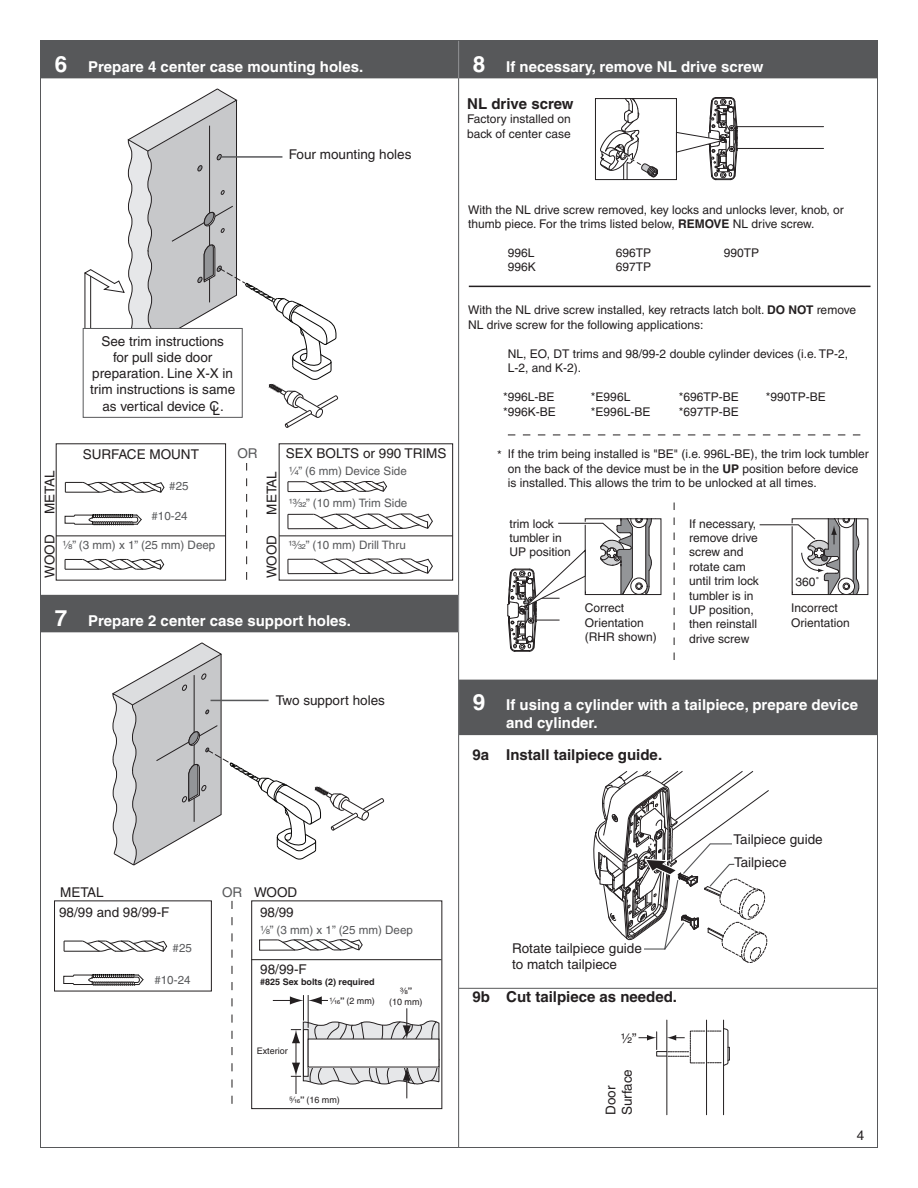
<style>
.page{position:relative;width:918px;height:1188px;background:#fff}
.page>*{position:absolute;margin:0;border:0;box-sizing:border-box;transform-origin:0 0}
.t1{font:700 15px/18px "Helvetica";color:#fff}
.t2{font:700 15px "Helvetica";color:#231f20}
.t3{font:13.5px/16.2px "Helvetica";color:#231f20}
.t4{font:13.5px "Helvetica Fraction";color:#231f20}
.t5{font:13.5px "Helvetica";color:#57585a}
.t6{font:12px/14.4px "Helvetica";color:#231f20}
.t7{font:11.7px "Helvetica";color:#57585a}
.t8{font:9px/10.8px "Helvetica";color:#231f20;text-align:center}
.t9{font:700 9px "Helvetica";color:#231f20}
.s1{font-size:22.5px}
.s2{font-family:"Helvetica Fraction"}
.s3{font-weight:700}
.s4{color:#57585a}
.s5{font-family:"Helvetica"}
</style>
<div class="page">
<div style="left:41px;top:41px;width:418px;height:37px;background:#57585a"></div>
<div style="left:41px;top:595px;width:418px;height:37px;background:#57585a"></div>
<svg style="left:84px;top:88px;width:254px;height:340px"></svg>
<hr style="left:90px;top:276px;width:1px;height:68px;background:#231f20">
<hr style="left:85px;top:273px;width:1px;height:71px;background:#231f20">
<div style="left:83px;top:328px;width:159px;height:89px;background:#fff"></div>
<div style="left:83px;top:328px;width:160px;height:90px;border:1px solid #57585a"></div>
<hr style="left:221px;top:156px;width:61px;height:2px;background:#57585a">
<svg style="left:65px;top:514px;width:77px;height:11px"></svg>
<svg style="left:65px;top:482px;width:99px;height:11px"></svg>
<svg style="left:65px;top:559px;width:99px;height:11px"></svg>
<hr style="left:56px;top:535px;width:170px;height:1px;background:#211e1e">
<svg style="left:246px;top:463px;width:1px;height:117px"></svg>
<hr style="left:279px;top:535px;width:174px;height:1px;background:#211e1e">
<svg style="left:288px;top:481px;width:99px;height:11px"></svg>
<svg style="left:288px;top:513px;width:145px;height:16px"></svg>
<svg style="left:288px;top:558px;width:145px;height:16px"></svg>
<svg style="left:112px;top:642px;width:272px;height:224px"></svg>
<hr style="left:211px;top:700px;width:58px;height:1px;background:#57585a">
<svg style="left:63px;top:974px;width:81px;height:12px"></svg>
<svg style="left:64px;top:941px;width:103px;height:11px"></svg>
<svg style="left:232px;top:901px;width:1px;height:203px"></svg>
<div style="left:54px;top:900px;width:158px;height:91px;border:1px solid #231f20"></div>
<hr style="left:251px;top:959px;width:190px;height:1px;background:#211e1e">
<div style="left:251px;top:900px;width:191px;height:209px;border:1px solid #231f20"></div>
<svg style="left:259px;top:939px;width:104px;height:12px"></svg>
<svg style="left:273px;top:995px;width:166px;height:103px"></svg>
<div style="left:329px;top:997px;width:47px;height:9px;background:#fff"></div>
<div style="left:289px;top:1094px;width:52px;height:10px;background:#fff"></div>
<div style="left:256px;top:1047px;width:33px;height:7px;background:#fff"></div>
<div style="left:387px;top:987px;width:36px;height:20px;background:#fff"></div>
<div style="left:459px;top:41px;width:418px;height:37px;background:#57585a"></div>
<div style="left:459px;top:680px;width:418px;height:55px;background:#57585a"></div>
<hr style="left:459px;top:988px;width:418px;height:1px;background:#57585a">
<hr style="left:469px;top:286px;width:402px;height:1px;background:#231f20">
<svg style="left:508px;top:435px;width:353px;height:1px"></svg>
<hr style="left:737px;top:148px;width:87px;height:1px;background:#231f20">
<hr style="left:737px;top:126px;width:87px;height:1px;background:#231f20">
<svg style="left:600px;top:100px;width:58px;height:78px"></svg>
<div style="left:595px;top:98px;width:82px;height:82px;border:1px solid #231f20"></div>
<svg style="left:676px;top:97px;width:62px;height:84px"></svg>
<svg style="left:759px;top:519px;width:100px;height:76px"></svg>
<svg style="left:674px;top:503px;width:1px;height:157px"></svg>
<svg style="left:507px;top:519px;width:145px;height:133px"></svg>
<svg style="left:593px;top:771px;width:176px;height:192px"></svg>
<div style="left:656px;top:1051px;width:11px;height:5px;border:1px solid #231f20"></div>
<svg style="left:639px;top:1032px;width:18px;height:18px"></svg>
<svg style="left:668px;top:1028px;width:62px;height:38px"></svg>
<hr style="left:667px;top:1020px;width:1px;height:95px;background:#231f20">
<hr style="left:706px;top:1020px;width:1px;height:95px;background:#231f20">
<hr style="left:723px;top:1020px;width:1px;height:95px;background:#231f20">
<hr style="left:458px;top:41px;width:1px;height:1106px;background:#57585a">
<p class="t1" style="left:55px;top:57px;width:310px"><span class="s1">6</span> Prepare 4 center case mounting holes.</p>
<p class="t3" style="left:289px;top:146px;width:124px">Four mounting holes</p>
<p class="t3" style="left:90px;top:333px;width:147px;text-align:center">See trim instructions<br>for pull side door preparation. Line X-X in trim instructions is same as vertical device CL.</p>
<p class="t3" style="left:42px;top:514px;width:45px;rotate:-90deg">METAL</p>
<p class="t3" style="left:42px;top:578px;width:45px;rotate:-90deg">WOOD</p>
<p class="t3" style="left:83px;top:446px;width:118px">SURFACE MOUNT</p>
<p class="t5" style="left:237px;top:446px;width:22px">OR</p>
<p class="t7" style="left:169px;top:479px;width:21px">#25</p>
<p class="t7" style="left:151px;top:509px;width:38px">#10-24</p>
<p class="t3" style="left:264px;top:515px;width:45px;rotate:-90deg">METAL</p>
<p class="t3" style="left:286px;top:445px;width:162px">SEX BOLTS or 990 TRIMS</p>
<p class="t7" style="left:289px;top:464px;width:120px"><span class="s2">Z\v</span>” (6 mm) Device Side</p>
<p class="t7" style="left:289px;top:496px;width:120px"><span class="s2">ZC\cx</span>” (10 mm) Trim Side</p>
<p class="t3" style="left:264px;top:578px;width:45px;rotate:-90deg">WOOD</p>
<p class="t7" style="left:63px;top:538px;width:154px"><span class="s2">Z\,</span>” (3 mm) x 1” (25 mm) Deep</p>
<p class="t7" style="left:288px;top:538px;width:119px"><span class="s2">ZC\cx</span>” (10 mm) Drill Thru</p>
<p class="t1" style="left:55px;top:611px;width:298px"><span class="s1">7</span> Prepare 2 center case support holes.</p>
<p class="t3" style="left:276px;top:693px;width:111px">Two support holes</p>
<p class="t1" style="left:473px;top:57px;width:292px"><span class="s1">8</span> If necessary, remove NL drive screw</p>
<p class="t2" style="left:467px;top:95px;width:108px">NL drive screw</p>
<p class="t6" style="left:467px;top:112px;width:105px">Factory installed on back of center case</p>
<p class="t6" style="left:468px;top:202px;width:377px">With the NL drive screw removed, key locks and unlocks lever, knob, or thumb piece. For the trims listed below, <span class="s3">REMOVE</span> NL drive screw.</p>
<p class="t6" style="left:508px;top:245px;width:28px">996L</p>
<p class="t6" style="left:616px;top:245px;width:37px">696TP</p>
<p class="t6" style="left:724px;top:245px;width:37px">990TP</p>
<p class="t6" style="left:508px;top:260px;width:30px">996K</p>
<p class="t6" style="left:616px;top:260px;width:37px">697TP</p>
<p class="t6" style="left:468px;top:303px;width:390px">With the NL drive screw installed, key retracts latch bolt. <span class="s3">DO NOT</span> remove<br>NL drive screw for the following applications:</p>
<p class="t6" style="left:508px;top:346px;width:342px">NL, EO, DT trims and 98/99-2 double cylinder devices (i.e. TP-2,<br>L-2, and K-2).</p>
<p class="t6" style="left:503px;top:390px;width:54px">*996L-BE *996K-BE</p>
<p class="t6" style="left:591px;top:390px;width:61px">*E996L *E996L-BE</p>
<p class="t6" style="left:679px;top:390px;width:62px">*696TP-BE *697TP-BE</p>
<p class="t6" style="left:766px;top:390px;width:62px">*990TP-BE</p>
<p class="t6" style="left:508px;top:447px;width:362px">If the trim being installed is "BE" (i.e. 996L-BE), the trim lock tumbler on the back of the device must be in the <span class="s3">UP</span> position before device is installed. This allows the trim to be unlocked at all times.</p>
<p class="t6" style="left:497px;top:447px;width:6px">*</p>
<p class="t6" style="left:509px;top:516px;width:63px">trim lock tumbler in<br>UP position</p>
<p class="t6" style="left:689px;top:516px;width:71px">If necessary, remove drive screw and rotate cam until trim lock tumbler is in<br>UP position, then reinstall drive screw</p>
<p class="t6" style="left:795px;top:575px;width:26px">360˚</p>
<p class="t6" style="left:585px;top:601px;width:73px">Correct<br>Orientation (RHR shown)</p>
<p class="t6" style="left:791px;top:601px;width:60px">Incorrect<br>Orientation</p>
<p class="t1" style="left:506px;top:696px;width:353px;text-indent:-33px"><span class="s1">9</span> If using a cylinder with a tailpiece, prepare device and cylinder.</p>
<p class="t2" style="left:472px;top:745px;width:191px">9a Install tailpiece guide.</p>
<p class="t3" style="left:734px;top:828px;width:91px;line-height:22.5px">Tailpiece guide<br>Tailpiece</p>
<p class="t3" style="left:60px;top:884px;width:45px">METAL</p>
<p class="t3" style="left:222px;top:884px;width:77px"><span class="s4">OR</span> WOOD</p>
<p class="t3" style="left:59px;top:904px;width:112px">98/99 and 98/99-F</p>
<p class="t3" style="left:260px;top:904px;width:35px">98/99</p>
<p class="t7" style="left:260px;top:923px;width:154px"><span class="s2">Z\,</span>” (3 mm) x 1” (25 mm) Deep</p>
<p class="t7" style="left:173px;top:941px;width:21px">#25</p>
<p class="t7" style="left:154px;top:973px;width:38px">#10-24</p>
<p class="t3" style="left:260px;top:961px;width:48px">98/99-F</p>
<p class="t9" style="left:260px;top:976px;width:116px">#825 Sex bolts (2) required</p>
<p class="t8" style="left:330px;top:996px;width:47px"><span class="s2">Z\zn</span><span class="s3">”</span> (2 mm)</p>
<p class="t8" style="left:389px;top:985px;width:35px"><span class="s2">C\,</span><span class="s3">”<br></span>(10 mm)</p>
<p class="t8" style="left:257px;top:1045px;width:33px">Exterior</p>
<p class="t8" style="left:290px;top:1094px;width:52px"><span class="s2">B\zn</span><span class="s3">”</span> (16 mm)</p>
<p class="t3" style="left:512px;top:940px;width:131px">Rotate tailpiece guide to match tailpiece</p>
<p class="t2" style="left:472px;top:988px;width:206px">9b Cut tailpiece as needed.</p>
<p class="t4" style="left:621px;top:1032px;width:17px">Z\x<span class="s5">”</span></p>
<p class="t3" style="left:603px;top:1115px;width:48px;rotate:-90deg">Door<br>Surface</p>
<p class="t3" style="left:857px;top:1127px;width:9px">4</p>
</div>
